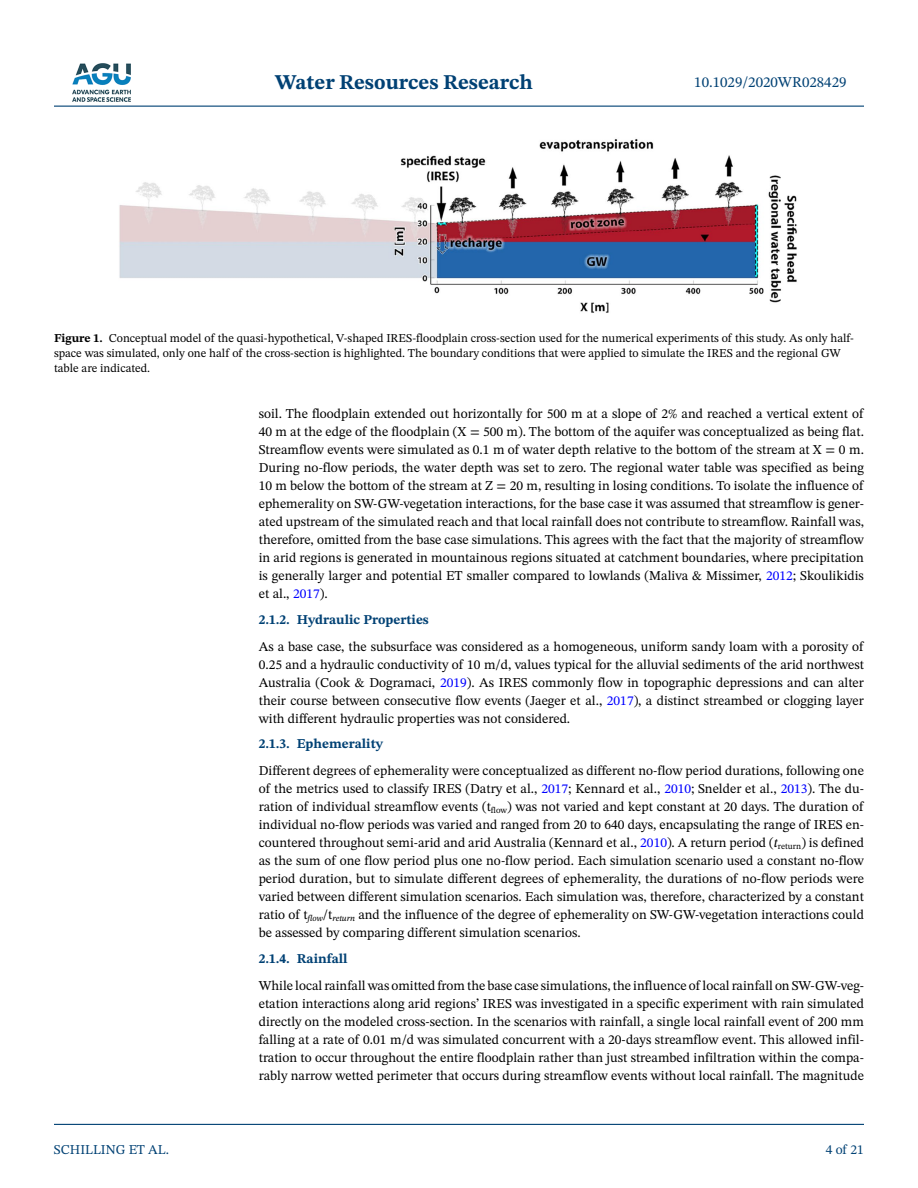
<style>
.page{position:relative;width:918px;height:1188px;background:#fff}
.page>*{position:absolute;margin:0;border:0;box-sizing:border-box;transform-origin:0 0}
.t1{font:700 21px "STIX Two Text";color:#004174}
.t2{font:15px "STIX Two Text";color:#004174}
.t3{font:13.5px/18px "STIX Two Text";color:#000;text-align:justify}
.t4{font:700 13.5px "STIX Two Text";color:#004174}
.t5{font:13.5px "STIX Two Text";color:#004174}
.t6{font:12px/15px "STIX Two Text";color:#000}
.s1{font-weight:700}
.s2{color:#00f}
.s3{font-style:italic}
</style>
<div class="page">
<hr style="left:54px;top:106px;width:810px;height:1px;background:#004174">
<hr style="left:54px;top:1124px;width:810px;height:1px;background:#004174">
<img style="left:72px;top:63px;width:59px;height:39px">
<img style="left:119px;top:139px;width:678px;height:174px">
<h1 class="t1" style="left:275px;top:67px;width:260px">Water Resources Research</h1>
<p class="t2" style="left:694px;top:72px;width:154px">10.1029/2020WR028429</p>
<p class="t6" style="left:54px;top:331px;width:802px"><span class="s1">Figure 1.</span> Conceptual model of the quasi-hypothetical, V-shaped IRES-floodplain cross-section used for the numerical experiments of this study. As only half&shy;space was simulated, only one half of the cross-section is highlighted. The boundary conditions that were applied to simulate the IRES and the regional GW table are indicated.</p>
<p class="t5" style="left:54px;top:1140px;width:117px">SCHILLING ET AL.</p>
<p class="t3" style="left:259px;top:405px;width:607px">soil. The floodplain extended out horizontally for 500 m at a slope of 2% and reached a vertical extent of 40 m at the edge of the floodplain (X = 500 m). The bottom of the aquifer was conceptualized as being flat.<br>Streamflow events were simulated as 0.1 m of water depth relative to the bottom of the stream at X = 0 m.<br>During no-flow periods, the water depth was set to zero. The regional water table was specified as being 10 m below the bottom of the stream at Z = 20 m, resulting in losing conditions. To isolate the influence of ephemerality on SW-GW-vegetation interactions, for the base case it was assumed that streamflow is gener&shy;ated upstream of the simulated reach and that local rainfall does not contribute to streamflow. Rainfall was, therefore, omitted from the base case simulations. This agrees with the fact that the majority of streamflow in arid regions is generated in mountainous regions situated at catchment boundaries, where precipitation is generally larger and potential ET smaller compared to lowlands (Maliva &amp; Missimer, <span class="s2">2012</span>; Skoulikidis et al., <span class="s2">2017</span>).</p>
<p class="t4" style="left:259px;top:610px;width:172px">2.1.2. Hydraulic Properties</p>
<p class="t3" style="left:259px;top:637px;width:607px">As a base case, the subsurface was considered as a homogeneous, uniform sandy loam with a porosity of 0.25 and a hydraulic conductivity of 10 m/d, values typical for the alluvial sediments of the arid northwest Australia (Cook &amp; Dogramaci, <span class="s2">2019</span>). As IRES commonly flow in topographic depressions and can alter their course between consecutive flow events (Jaeger et al., <span class="s2">2017</span>), a distinct streambed or clogging layer with different hydraulic properties was not considered.</p>
<p class="t4" style="left:259px;top:734px;width:126px">2.1.3. Ephemerality</p>
<p class="t3" style="left:259px;top:762px;width:607px">Different degrees of ephemerality were conceptualized as different no-flow period durations, following one of the metrics used to classify IRES (Datry et al., <span class="s2">2017</span>; Kennard et al., <span class="s2">2010</span>; Snelder et al., <span class="s2">2013</span>). The du&shy;ration of individual streamflow events (t<sub>flow</sub>) was not varied and kept constant at 20 days. The duration of individual no-flow periods was varied and ranged from 20 to 640 days, encapsulating the range of IRES en&shy;countered throughout semi-arid and arid Australia (Kennard et al., <span class="s2">2010</span>). A return period (<span class="s3">t</span><sub>return</sub>) is defined as the sum of one flow period plus one no-flow period. Each simulation scenario used a constant no-flow period duration, but to simulate different degrees of ephemerality, the durations of no-flow periods were varied between different simulation scenarios. Each simulation was, therefore, characterized by a constant ratio of t<sub>flow</sub>/t<sub>return</sub> and the influence of the degree of ephemerality on SW-GW-vegetation interactions could be assessed by comparing different simulation scenarios.</p>
<p class="t4" style="left:259px;top:949px;width:90px">2.1.4. Rainfall</p>
<p class="t3" style="left:259px;top:976px;width:607px">While local rainfall was omitted from the base case simulations, the influence of local rainfall on SW-GW-veg&shy;etation interactions along arid regions’ IRES was investigated in a specific experiment with rain simulated directly on the modeled cross-section. In the scenarios with rainfall, a single local rainfall event of 200 mm falling at a rate of 0.01 m/d was simulated concurrent with a 20-days streamflow event. This allowed infil&shy;tration to occur throughout the entire floodplain rather than just streambed infiltration within the compa&shy;rably narrow wetted perimeter that occurs during streamflow events without local rainfall. The magnitude</p>
<p class="t5" style="left:826px;top:1140px;width:40px">4 of 21</p>
</div>
